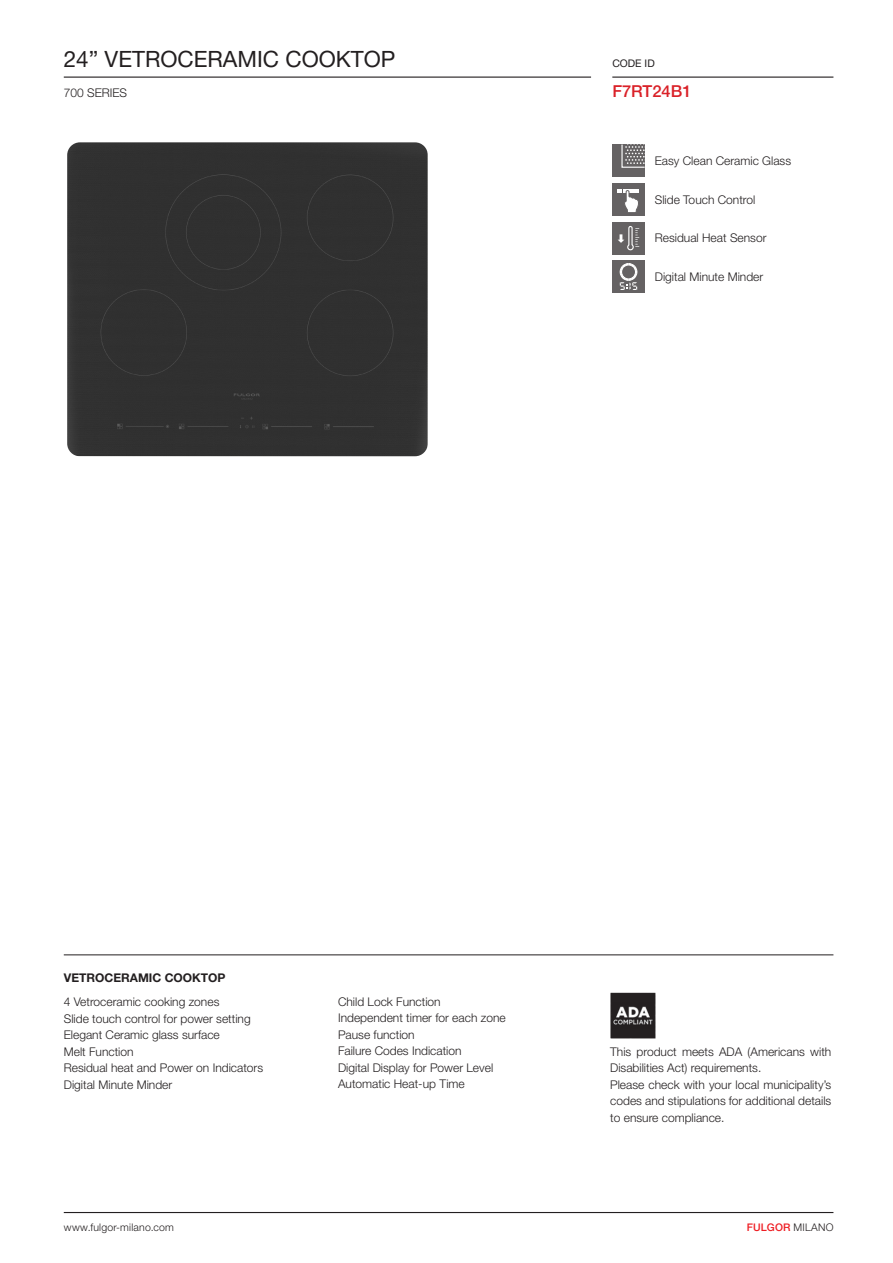
<style>
.page{position:relative;width:893px;height:1263px;background:#fff}
.page>*{position:absolute;margin:0;border:0;box-sizing:border-box;transform-origin:0 0}
.Nome_prodotto_2018{font:22.5px "Helvetica Neue LT Std";color:#231f20}
.Code_id_2018{font:500 16.5px "Helvetica Neue LT Std";color:#da2128}
.Testo_descrizioni_2018{font:300 12px/16.5px "Helvetica Neue LT Std";color:#231f20}
.Descrizione_icone_2018{font:300 12px "Helvetica Neue LT Std";color:#231f20}
.Titoletti_2018{font:700 12px "Helvetica Neue LT Std";color:#231f20}
.Descrizione_sotto_il_Nome_2018{font:300 12px "Helvetica Neue LT Std";color:#231f20}
.t1{font:300 10.5px "Helvetica Neue LT Std";letter-spacing:.02em;color:#231f20}
.t2{font:500 10.5px "Helvetica Neue LT Std";letter-spacing:.02em;color:#ee1d23}
.Code_id__dicitura_sopra_il_code__2018{font:10.5px "Helvetica Neue LT Std";color:#231f20}
.t3{font:300 6.9px/8.2px "Helvetica Neue LT Std";color:#231f20}
.s1{font-weight:300;color:#231f20}
</style>
<div class="page">
<hr style="left:64px;top:954px;width:769px;height:1px;background:#231f20">
<hr style="left:64px;top:77px;width:527px;height:1px;background:#231f20">
<hr style="left:612px;top:77px;width:221px;height:1px;background:#231f20">
<div style="left:612px;top:145px;width:33px;height:32px;background:#656263"></div>
<svg style="left:621px;top:145px;width:24px;height:23px"></svg>
<div style="left:612px;top:183px;width:33px;height:33px;background:#656263"></div>
<svg style="left:617px;top:190px;width:22px;height:23px"></svg>
<div style="left:612px;top:222px;width:33px;height:32px;background:#656263"></div>
<svg style="left:618px;top:226px;width:21px;height:25px"></svg>
<div style="left:612px;top:261px;width:33px;height:32px;background:#656263"></div>
<svg style="left:620px;top:263px;width:17px;height:27px"></svg>
<div style="left:67px;top:142px;width:361px;height:314px;background:#303030"></div>
<img style="left:610px;top:993px;width:45px;height:45px">
<hr style="left:64px;top:1212px;width:769px;height:1px;background:#231f20">
<p class="Nome_prodotto_2018" style="left:64px;top:46px;width:333px">24” VETROCERAMIC COOKTOP</p>
<p class="Descrizione_sotto_il_Nome_2018" style="left:64px;top:85px;width:65px">700 SERIES</p>
<p class="Code_id__dicitura_sopra_il_code__2018" style="left:612px;top:57px;width:44px">CODE ID</p>
<p class="Code_id_2018" style="left:612px;top:81px;width:81px">F7RT24B1</p>
<p class="Descrizione_icone_2018" style="left:655px;top:153px;width:138px">Easy Clean Ceramic Glass</p>
<p class="t3" style="left:649px;top:191px;width:23px">Slider<br>Control</p>
<p class="t3" style="left:650px;top:156px;width:26px">Ceramic</p>
<p class="Descrizione_icone_2018" style="left:655px;top:192px;width:102px">Slide Touch Control</p>
<p class="t3" style="left:650px;top:234px;width:15px">Heat</p>
<p class="Descrizione_icone_2018" style="left:655px;top:231px;width:113px">Residual Heat Sensor</p>
<p class="t3" style="left:649px;top:268px;width:41px">Timer<br>Spegnimento</p>
<p class="Descrizione_icone_2018" style="left:655px;top:269px;width:110px">Digital Minute Minder</p>
<p class="Titoletti_2018" style="left:64px;top:971px;width:163px">VETROCERAMIC COOKTOP</p>
<p class="Testo_descrizioni_2018" style="left:64px;top:993px;width:157px">4 Vetroceramic cooking zones</p>
<p class="Testo_descrizioni_2018" style="left:64px;top:1010px;width:188px">Slide touch control for power setting</p>
<p class="Testo_descrizioni_2018" style="left:64px;top:1026px;width:158px">Elegant Ceramic glass surface</p>
<p class="Testo_descrizioni_2018" style="left:64px;top:1043px;width:71px">Melt Function</p>
<p class="Testo_descrizioni_2018" style="left:64px;top:1059px;width:201px">Residual heat and Power on Indicators</p>
<p class="Testo_descrizioni_2018" style="left:64px;top:1076px;width:110px">Digital Minute Minder</p>
<p class="Testo_descrizioni_2018" style="left:338px;top:993px;width:104px">Child Lock Function</p>
<p class="Testo_descrizioni_2018" style="left:338px;top:1009px;width:169px">Independent timer for each zone</p>
<p class="Testo_descrizioni_2018" style="left:338px;top:1026px;width:78px">Pause function</p>
<p class="Testo_descrizioni_2018" style="left:338px;top:1042px;width:125px">Failure Codes Indication</p>
<p class="Testo_descrizioni_2018" style="left:338px;top:1059px;width:157px">Digital Display for Power Level</p>
<p class="Testo_descrizioni_2018" style="left:338px;top:1075px;width:128px">Automatic Heat-up Time</p>
<p class="Testo_descrizioni_2018" style="left:610px;top:1043px;width:223px">This product meets ADA (Americans with<br>Disabilities Act) requirements.</p>
<p class="Testo_descrizioni_2018" style="left:610px;top:1076px;width:223px;text-align:justify">Please check with your local municipality’s codes and stipulations for additional details to ensure compliance.</p>
<p class="t1" style="left:64px;top:1220px;width:112px">www.fulgor-milano.com</p>
<p class="t2" style="left:747px;top:1220px;width:88px">FULGOR <span class="s1">MILANO</span></p>
</div>
